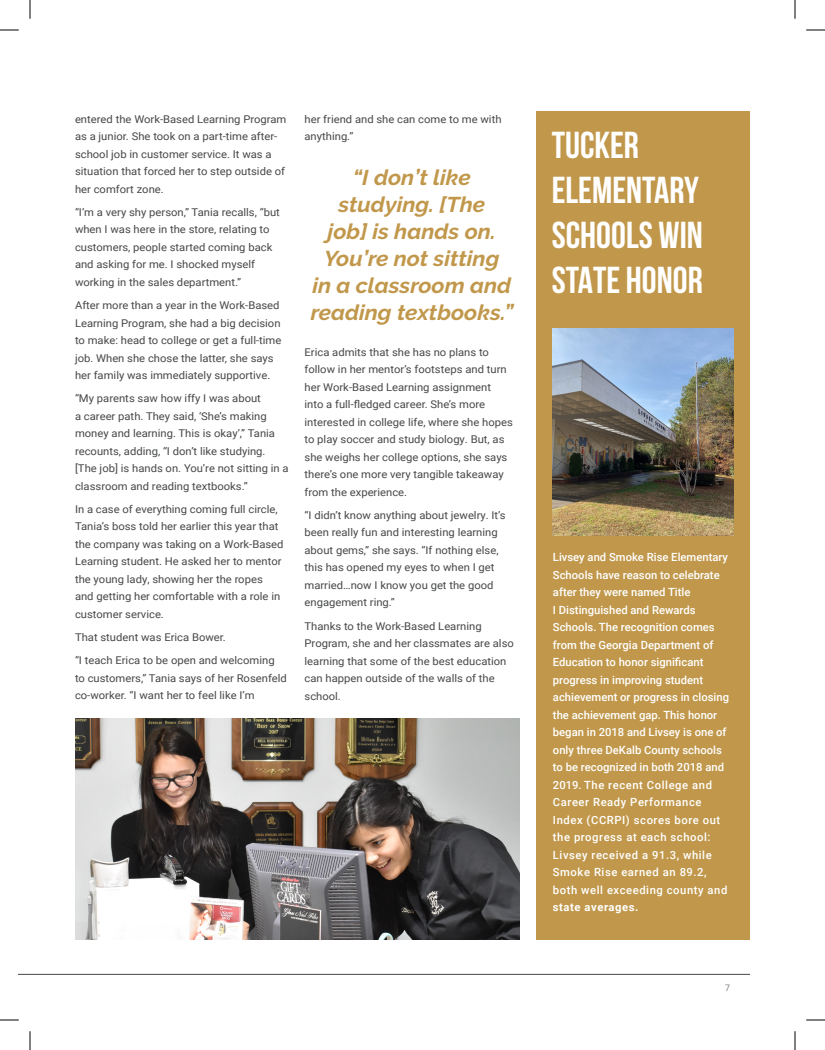
<style>
.page{position:relative;width:825px;height:1050px;background:#fff}
.page>*{position:absolute;margin:0;border:0;box-sizing:border-box;transform-origin:0 0}
.t1{font:700 37.5px/45px "Bebas Neue";color:#fff}
.t2{font:italic 700 21.38px/27px "Raleway";color:#c1984b;text-align:center;scale:1.05 1}
.t3{font:500 11.25px/17.5px "Roboto";color:#fff}
.t4{font:700 11.25px "Roboto";letter-spacing:.05em;color:#fff}
.t5{font:10.75px/17.5px "Roboto";color:#464748;scale:1.05 1}
.t6{font:300 8.75px "Roboto";color:#464748}
</style>
<div class="page">
<hr style="left:19px;top:974px;width:731px;height:1px;background:#464748">
<img style="left:75px;top:718px;width:444px;height:221px">
<div style="left:537px;top:111px;width:213px;height:828px;background:#c1984b"></div>
<img style="left:553px;top:329px;width:181px;height:207px">
<svg style="left:0;top:29px;width:19px;height:2px"></svg>
<svg style="left:806px;top:29px;width:19px;height:2px"></svg>
<svg style="left:0;top:1019px;width:19px;height:2px"></svg>
<svg style="left:806px;top:1019px;width:19px;height:2px"></svg>
<svg style="left:29px;top:0;width:2px;height:19px"></svg>
<svg style="left:29px;top:1031px;width:2px;height:19px"></svg>
<svg style="left:794px;top:0;width:2px;height:19px"></svg>
<svg style="left:794px;top:1031px;width:2px;height:19px"></svg>
<p class="t5" style="left:75px;top:110px;width:203px">entered the Work-Based Learning Program as a junior. She took on a part-time after&shy;school job in customer service. It was a situation that forced her to step outside of her comfort zone.</p>
<p class="t5" style="left:75px;top:203px;width:197px">“I’m a very shy person,” Tania recalls, “but when I was here in the store, relating to customers, people started coming back and asking for me. I shocked myself working in the sales department.”</p>
<p class="t5" style="left:75px;top:296px;width:198px">After more than a year in the Work-Based Learning Program, she had a big decision to make: head to college or get a full-time job. When she chose the latter, she says her family was immediately supportive.</p>
<p class="t5" style="left:75px;top:389px;width:205px">“My parents saw how iffy I was about<br>a career path. They said, ‘She’s making money and learning. This is okay’,” Tania recounts, adding, “I don’t like studying. [The job] is hands on. You’re not sitting in a classroom and reading textbooks.”</p>
<p class="t5" style="left:75px;top:500px;width:200px">In a case of everything coming full circle, Tania’s boss told her earlier this year that the company was taking on a Work-Based Learning student. He asked her to mentor the young lady, showing her the ropes and getting her comfortable with a role in customer service.</p>
<p class="t5" style="left:75px;top:625px;width:192px;line-height:23.1px">That student was Erica Bower.<br>“I teach Erica to be open and welcoming</p>
<p class="t5" style="left:75px;top:669px;width:203px">to customers,” Tania says of her Rosenfeld co-worker. “I want her to feel like I’m</p>
<p class="t5" style="left:305px;top:110px;width:189px">her friend and she can come to me with anything.”</p>
<h2 class="t2" style="left:311px;top:164px;width:194px">“I don’t like studying. [The<br>job] is hands on.<br>You’re not sitting<br>in a classroom and reading textbooks.”</h2>
<p class="t5" style="left:305px;top:343px;width:200px">Erica admits that she has no plans to follow in her mentor’s footsteps and turn her Work-Based Learning assignment<br>into a full-fledged career. She’s more interested in college life, where she hopes to play soccer and study biology. But, as she weighs her college options, she says there’s one more very tangible takeaway from the experience.</p>
<p class="t5" style="left:305px;top:506px;width:193px">“I didn’t know anything about jewelry. It’s been really fun and interesting learning about gems,” she says. “If nothing else, this has opened my eyes to when I get married…now I know you get the good engagement ring.”</p>
<p class="t5" style="left:305px;top:617px;width:201px">Thanks to the Work-Based Learning<br>Program, she and her classmates are also learning that some of the best education can happen outside of the walls of the school.</p>
<h1 class="t1" style="left:552px;top:122px;width:153px">TUCKER<br>ELEMENTARY<br>SCHOOLS WIN<br>STATE HONOR</h1>
<p class="t3" style="left:553px;top:548px;width:178px">Livsey and Smoke Rise Elementary<br>Schools have reason to celebrate after they were named Title<br>I Distinguished and Rewards<br>Schools. The recognition comes from the Georgia Department of<br>Education to honor significant progress in improving student achievement or progress in closing the achievement gap. This honor began in 2018 and Livsey is one of only three DeKalb County schools to be recognized in both 2018 and<br>2019. The recent College and<br>Career Ready Performance<br>Index (CCRPI) scores bore out the progress at each school:<br>Livsey received a 91.3, while<br>Smoke Rise earned an 89.2, both well exceeding county and</p>
<p class="t4" style="left:553px;top:899px;width:87px">state averages.</p>
<p class="t6" style="left:725px;top:982px;width:6px">7</p>
</div>
